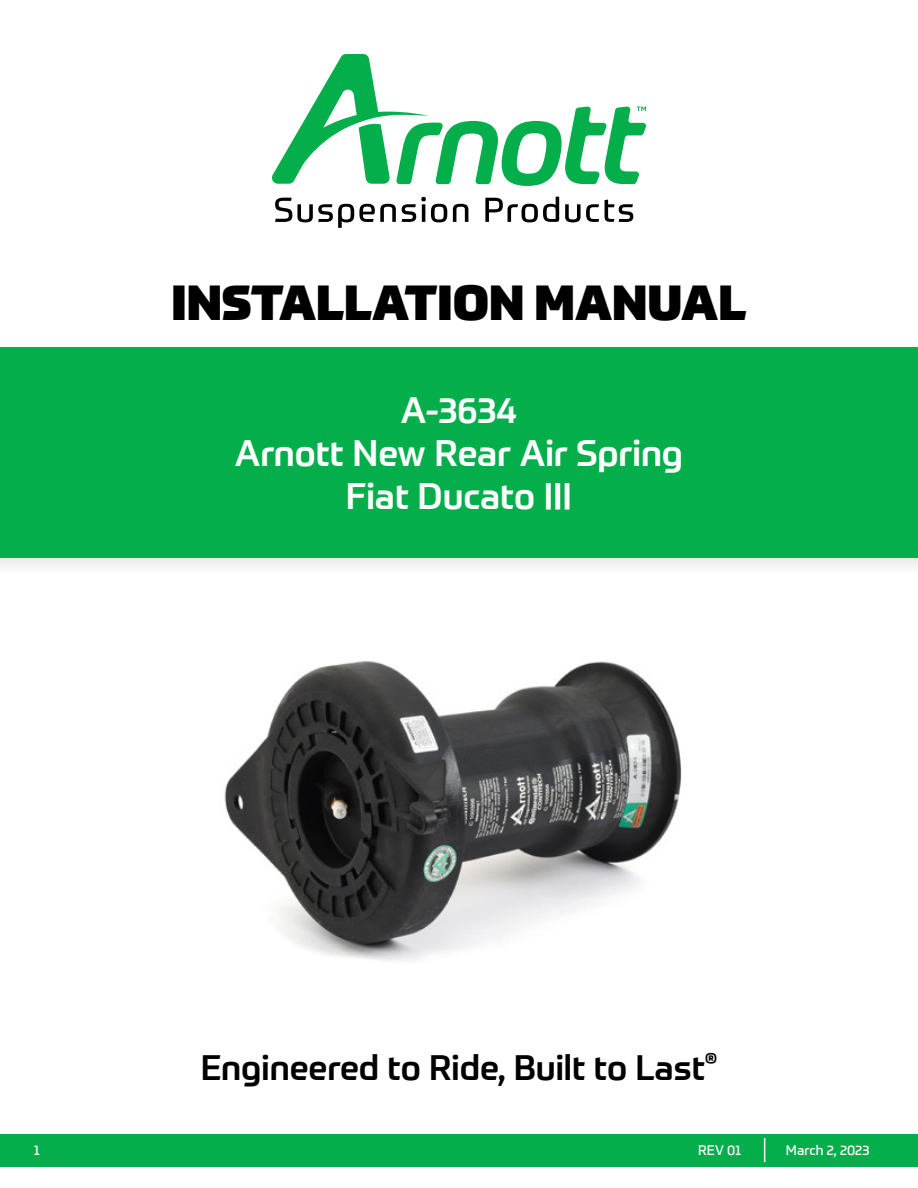
<style>
.page{position:relative;width:918px;height:1188px;background:#fff}
.page>*{position:absolute;margin:0;border:0;box-sizing:border-box;transform-origin:0 0}
.t1{font:900 48px "Prometo";color:#000}
.t2{font:500 36px/43.2px "Prometo";color:#fff;text-align:center}
.t3{font:500 34.5px "Prometo";color:#000}
.t4{font:13.5px "Prometo";color:#fff}
</style>
<div class="page">
<div style="left:0;top:1134px;width:918px;height:32px;background:#04af4b"></div>
<svg style="left:764px;top:1138px;width:1px;height:24px"></svg>
<img style="left:224px;top:660px;width:458px;height:301px">
<div style="left:0;top:339px;width:918px;height:240px;background:#000;opacity:.1"></div>
<div style="left:0;top:347px;width:918px;height:211px;background:#04af4b"></div>
<svg style="left:275px;top:197px;width:358px;height:31px"></svg>
<svg style="left:272px;top:54px;width:374px;height:132px"></svg>
<svg style="left:637px;top:107px;width:9px;height:4px"></svg>
<h1 class="t1" style="left:172px;top:272px;width:576px">INSTALLATION MANUAL</h1>
<p class="t2" style="left:235px;top:388px;width:450px">A-3634<br>Arnott New Rear Air Spring<br>Fiat Ducato III</p>
<p class="t3" style="left:201px;top:1046px;width:518px">Engineered to Ride, Built to Last<sup>®</sup></p>
<p class="t4" style="left:34px;top:1142px;width:8px">1</p>
<p class="t4" style="left:698px;top:1142px;width:45px">REV 01</p>
<p class="t4" style="left:786px;top:1142px;width:85px">March 2, 2023</p>
</div>
